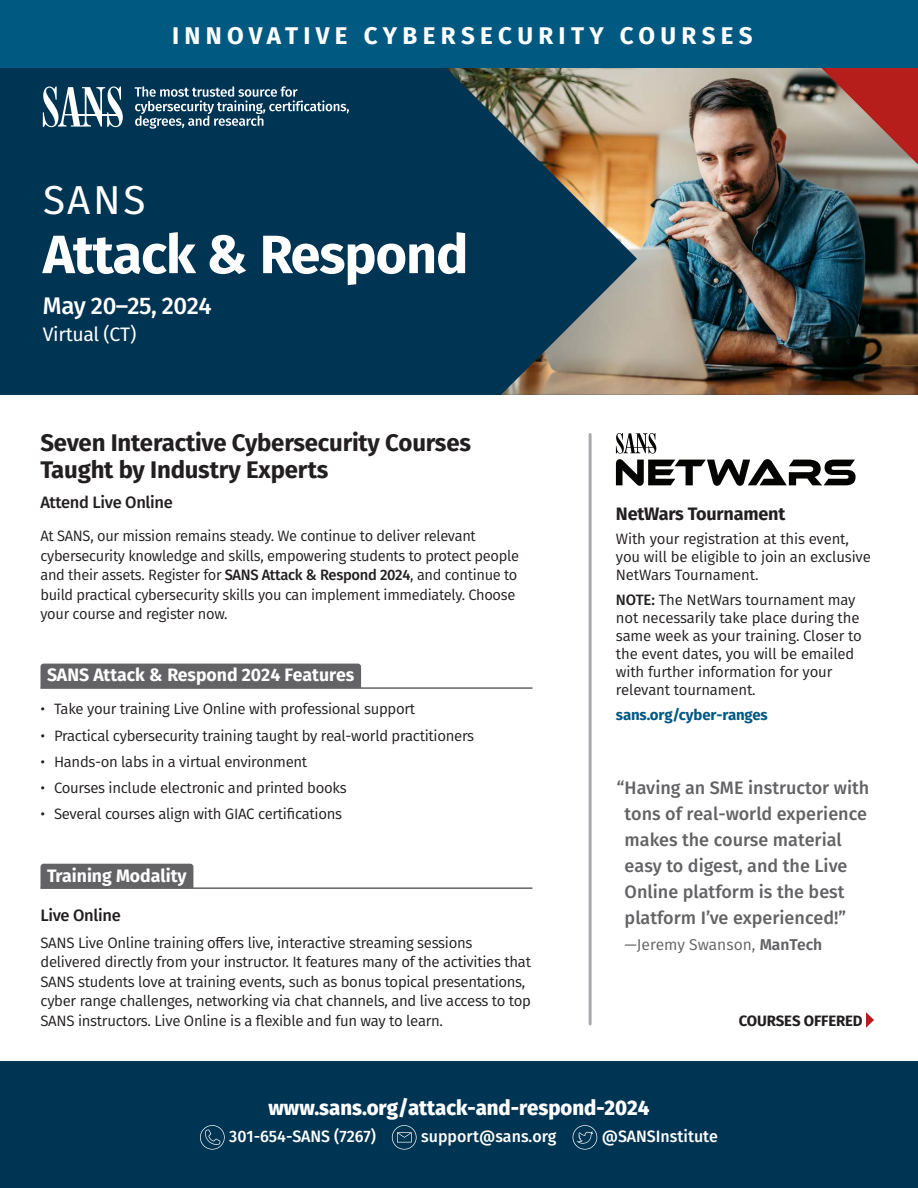
<style>
.page{position:relative;width:918px;height:1188px;background:#fff}
.page>*{position:absolute;margin:0;border:0;box-sizing:border-box;transform-origin:0 0}
.t1{font:700 54px "Fira Sans";letter-spacing:-.02em;color:#fff}
.t2{font:40.35px "Fira Sans";color:#fff}
.t3{font:700 24.15px "Fira Sans";letter-spacing:.22em;color:#fff}
.t4{font:700 24px/27px "Fira Sans";letter-spacing:-.01em;color:#231f20}
.t5{font:500 24px "Fira Sans";letter-spacing:-.02em;color:#fff}
.t6{font:800 21px "Fira Sans";color:#fff}
.t7{font:19.5px "Fira Sans";letter-spacing:-.02em;color:#fff}
.t8{font:500 18px/26px "Fira Sans";color:#636366}
.t9{font:700 18px "Fira Sans";color:#fff}
.t10{font:700 18px "Fira Sans";letter-spacing:-.01em;color:#231f20}
.t11{font:500 16.5px "Fira Sans";color:#fff}
.t12{font:500 16.5px "Fira Sans";letter-spacing:-.02em;color:#231f20}
.t13{font:15.6px "Fira Sans";color:#636366}
.t14{font:15px/19.5px "Fira Sans";letter-spacing:-.02em;color:#231f20}
.t15{font:700 15px "Fira Sans";letter-spacing:-.01em;color:#005982}
.t16{font:700 15px "Fira Sans";letter-spacing:-.01em;color:#231f20}
.s1{font-weight:500}
.s2{font-weight:600}
</style>
<div class="page">
<div style="left:0;top:0;width:918px;height:395px;background:#003453"></div>
<img style="left:444px;top:67px;width:474px;height:328px">
<hr style="left:589px;top:435px;width:3px;height:589px;background:#a8a9ad">
<svg style="left:616px;top:433px;width:240px;height:53px"></svg>
<svg style="left:866px;top:1012px;width:8px;height:16px"></svg>
<div style="left:0;top:1061px;width:918px;height:127px;background:#003453"></div>
<svg style="left:200px;top:1125px;width:25px;height:25px"></svg>
<svg style="left:392px;top:1125px;width:25px;height:25px"></svg>
<svg style="left:573px;top:1125px;width:24px;height:25px"></svg>
<svg style="left:798px;top:67px;width:120px;height:98px;background:#a66961"></svg>
<div style="left:0;top:0;width:918px;height:67px;background:#005981"></div>
<div style="left:40px;top:664px;width:321px;height:23px;background:#636366"></div>
<hr style="left:40px;top:687px;width:492px;height:2px;background:#636366">
<div style="left:40px;top:864px;width:153px;height:23px;background:#636366"></div>
<hr style="left:40px;top:887px;width:492px;height:2px;background:#636366">
<svg style="left:43px;top:87px;width:80px;height:40px"></svg>
<hr style="left:72px;top:114px;width:49px;height:1px;background:#fff">
<svg style="left:135px;top:86px;width:214px;height:43px"></svg>
<h3 class="t3" style="left:172px;top:18px;width:582px">INNOVATIVE CYBERSECURITY COURSES</h3>
<h2 class="t2" style="left:43px;top:172px;width:104px">SANS</h2>
<h1 class="t1" style="left:43px;top:216px;width:427px">Attack &amp; Respond</h1>
<h3 class="t5" style="left:43px;top:288px;width:170px">May 20–25, 2024</h3>
<h3 class="t7" style="left:43px;top:320px;width:95px">Virtual (CT)</h3>
<h3 class="t4" style="left:40px;top:429px;width:432px">Seven Interactive Cybersecurity Courses<br>Taught by Industry Experts</h3>
<p class="t12" style="left:40px;top:491px;width:134px">Attend Live Online</p>
<p class="t14" style="left:40px;top:526px;width:480px">At SANS, our mission remains steady. We continue to deliver relevant cybersecurity knowledge and skills, empowering students to protect people and their assets. Register for <span class="s1">SANS Attack &amp; Respond 2024</span>, and continue to build practical cybersecurity skills you can implement immediately. Choose your course and register now.</p>
<p class="t9" style="left:47px;top:663px;width:309px">SANS Attack &amp; Respond 2024 Features</p>
<p class="t14" style="left:40px;top:699px;width:376px">• Take your training Live Online with professional support</p>
<p class="t14" style="left:40px;top:725px;width:435px">• Practical cybersecurity training taught by real-world practitioners</p>
<p class="t14" style="left:40px;top:752px;width:268px">• Hands-on labs in a virtual environment</p>
<p class="t14" style="left:40px;top:778px;width:308px">• Courses include electronic and printed books</p>
<p class="t14" style="left:40px;top:804px;width:303px">• Several courses align with GIAC certifications</p>
<p class="t9" style="left:47px;top:863px;width:141px">Training Modality</p>
<p class="t12" style="left:40px;top:904px;width:82px">Live Online</p>
<p class="t14" style="left:40px;top:932px;width:492px">SANS Live Online training offers live, interactive streaming sessions delivered directly from your instructor. It features many of the activities that SANS students love at training events, such as bonus topical presentations, cyber range challenges, networking via chat channels, and live access to top SANS instructors. Live Online is a flexible and fun way to learn.</p>
<p class="t10" style="left:616px;top:501px;width:171px">NetWars Tournament</p>
<p class="t14" style="left:616px;top:530px;width:256px;line-height:18px">With your registration at this event, you will be eligible to join an exclusive<br>NetWars Tournament.</p>
<p class="t14" style="left:616px;top:591px;width:248px;line-height:18px"><span class="s1">NOTE:</span> The NetWars tournament may not necessarily take place during the same week as your training. Closer to the event dates, you will be emailed with further information for your relevant tournament.</p>
<p class="t15" style="left:616px;top:704px;width:153px">sans.org/cyber-ranges</p>
<p class="t8" style="left:625px;top:775px;width:246px;text-indent:-8px">“Having an SME instructor with tons of real-world experience makes the course material easy to digest, and the Live<br>Online platform is the best platform I’ve experienced!”</p>
<p class="t13" style="left:625px;top:932px;width:199px">—Jeremy Swanson, <span class="s2">ManTech</span></p>
<p class="t16" style="left:739px;top:1010px;width:125px">COURSES OFFERED</p>
<h3 class="t6" style="left:268px;top:1093px;width:383px">www.sans.org/attack-and-respond-2024</h3>
<p class="t11" style="left:229px;top:1125px;width:148px">301-654-SANS (7267)</p>
<p class="t11" style="left:421px;top:1125px;width:137px">support@sans.org</p>
<p class="t11" style="left:602px;top:1125px;width:118px">@SANSInstitute</p>
</div>
